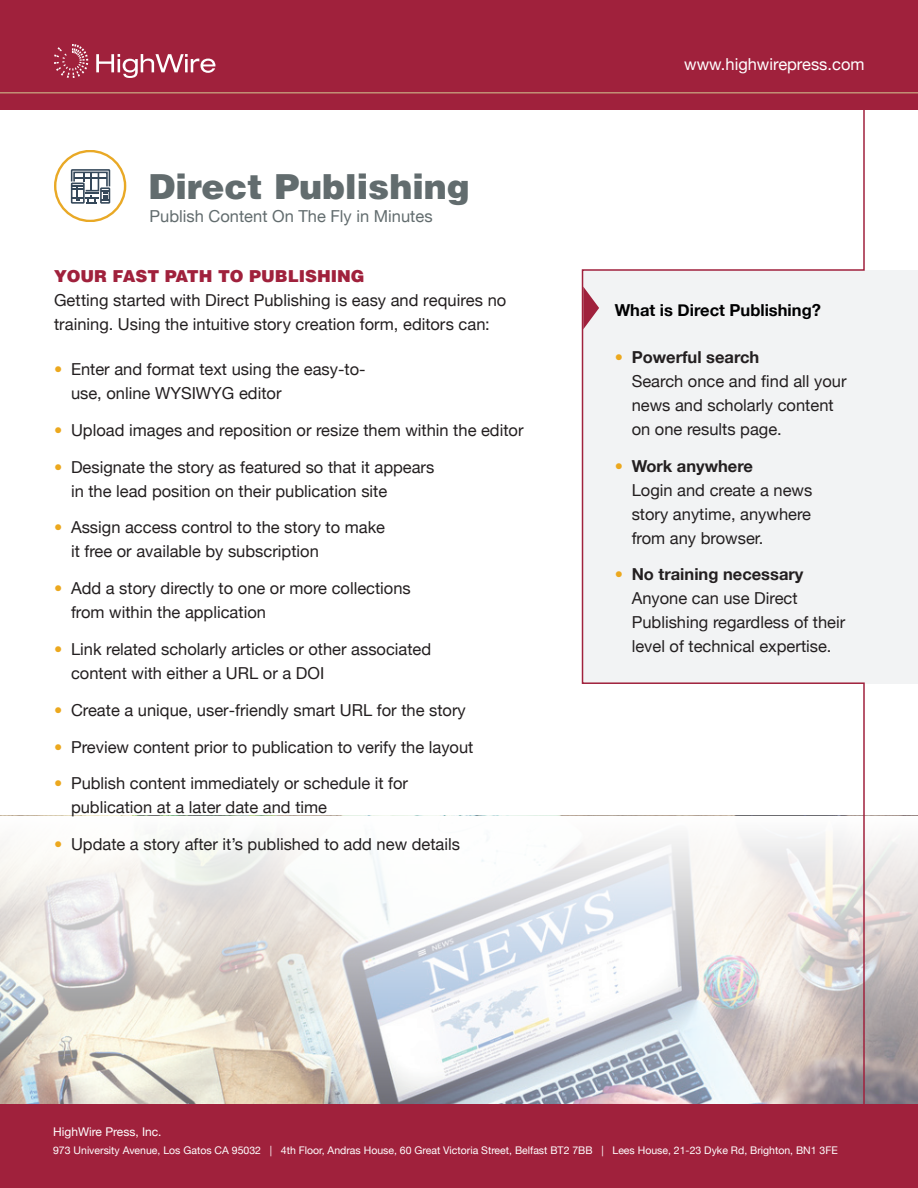
<style>
.page{position:relative;width:918px;height:1188px;background:#fff}
.page>*{position:absolute;margin:0;border:0;box-sizing:border-box;transform-origin:0 0}
.t1{font:900 34.5px "Helvetica";color:#626c6e}
.t2{font:16.5px/24px "Helvetica Neue";color:#231f20}
.t3{font:16.5px "Helvetica Neue";color:#626c6e}
.t4{font:900 16.5px "Helvetica";color:#a0213c}
.t5{font:700 16.5px "Helvetica Neue";color:#000001}
.t6{font:16.5px "Helvetica Neue";color:#fff}
.t7{font:12px "Helvetica Neue";color:#fff}
.t8{font:10.5px "Helvetica Neue";color:#fff}
.s1{font-weight:300;color:#eca81e}
.s2{font-weight:700}
</style>
<div class="page">
<svg style="left:0;top:836px;width:918px;height:269px"></svg>
<svg style="left:54px;top:150px;width:72px;height:72px"></svg>
<div style="left:0;top:0;width:918px;height:109px;background:#a0213c"></div>
<svg style="left:96px;top:54px;width:119px;height:24px"></svg>
<svg style="left:54px;top:44px;width:34px;height:34px"></svg>
<hr style="left:0;top:92px;width:918px;height:1px;background:#ceb688">
<div style="left:0;top:1105px;width:918px;height:83px;background:#a0213c"></div>
<div style="left:583px;top:270px;width:335px;height:413px;background:#f2f3f4"></div>
<svg style="left:581px;top:109px;width:285px;height:996px"></svg>
<h1 class="t1" style="left:148px;top:164px;width:323px">Direct Publishing</h1>
<p class="t3" style="left:150px;top:204px;width:285px">Publish Content On The Fly in Minutes</p>
<p class="t4" style="left:54px;top:265px;width:312px">YOUR FAST PATH TO PUBLISHING</p>
<p class="t2" style="left:54px;top:289px;width:454px">Getting started with Direct Publishing is easy and requires no training. Using the intuitive story creation form, editors can:</p>
<p class="t2" style="left:71px;top:358px;width:296px;text-indent:-17px"><span class="s1">•</span> Enter and format text using the easy‐to&shy;use, online WYSIWYG editor</p>
<p class="t2" style="left:54px;top:419px;width:471px"><span class="s1">•</span> Upload images and reposition or resize them within the editor</p>
<p class="t2" style="left:71px;top:456px;width:365px;text-indent:-17px"><span class="s1">•</span> Designate the story as featured so that it appears in the lead position on their publication site</p>
<p class="t2" style="left:71px;top:517px;width:316px;text-indent:-17px"><span class="s1">•</span> Assign access control to the story to make it free or available by subscription</p>
<p class="t2" style="left:71px;top:577px;width:341px;text-indent:-17px"><span class="s1">•</span> Add a story directly to one or more collections from within the application</p>
<p class="t2" style="left:71px;top:638px;width:362px;text-indent:-17px"><span class="s1">•</span> Link related scholarly articles or other associated content with either a URL or a DOI</p>
<p class="t2" style="left:54px;top:699px;width:413px"><span class="s1">•</span> Create a unique, user‐friendly smart URL for the story</p>
<p class="t2" style="left:54px;top:736px;width:421px"><span class="s1">•</span> Preview content prior to publication to verify the layout</p>
<p class="t2" style="left:71px;top:772px;width:339px;text-indent:-17px"><span class="s1">•</span> Publish content immediately or schedule it for publication at a later date and time</p>
<p class="t2" style="left:54px;top:833px;width:408px"><span class="s1">•</span> Update a story after it’s published to add new details</p>
<p class="t6" style="left:684px;top:53px;width:182px">www.highwirepress.com</p>
<p class="t5" style="left:615px;top:297px;width:208px">What is Direct Publishing?</p>
<p class="t2" style="left:632px;top:346px;width:216px;text-indent:-17px"><span class="s1">•</span> <span class="s2">Powerful search<br></span>Search once and find all your news and scholarly content on one results page.</p>
<p class="t2" style="left:632px;top:455px;width:182px;text-indent:-17px"><span class="s1">•</span> <span class="s2">Work anywhere<br></span>Login and create a news story anytime, anywhere from any browser.</p>
<p class="t2" style="left:632px;top:563px;width:215px;text-indent:-17px"><span class="s1">•</span> <span class="s2">No training necessary<br></span>Anyone can use Direct<br>Publishing regardless of their level of technical expertise.</p>
<p class="t7" style="left:53px;top:1123px;width:110px">HighWire Press, Inc.</p>
<p class="t8" style="left:53px;top:1143px;width:786px">973 University Avenue, Los Gatos CA 95032 | 4th Floor, Andras House, 60 Great Victoria Street, Belfast BT2 7BB | Lees House, 21-23 Dyke Rd, Brighton, BN1 3FE</p>
</div>
